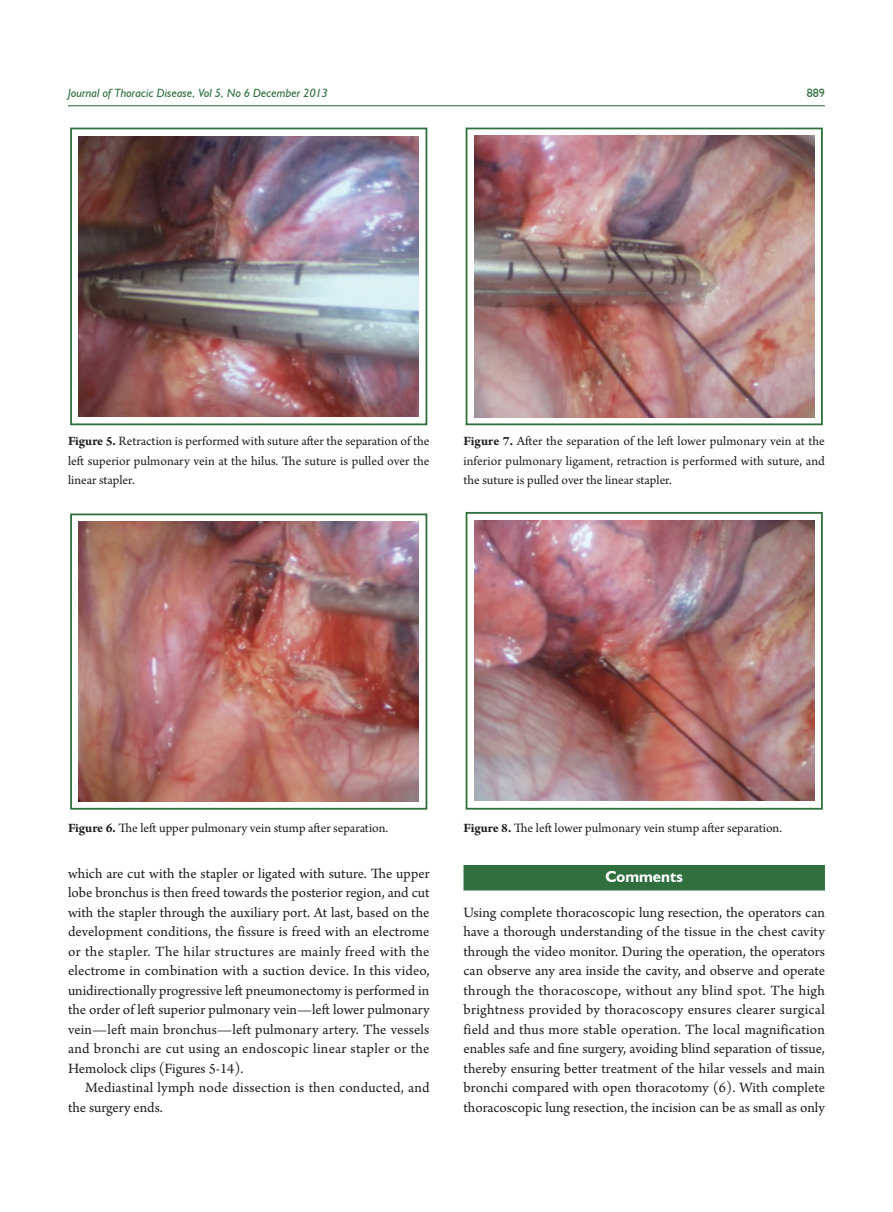
<style>
.page{position:relative;width:893px;height:1212px;background:#fff}
.page>*{position:absolute;margin:0;border:0;box-sizing:border-box;transform-origin:0 0}
.t1{font:700 15.75px "Humanist 521 BT";color:#fff}
.t2{font:15px/19.5px "Arno Pro";letter-spacing:.005em;color:#231f20;text-align:justify}
.t3{font:13.5px/19.5px "Arno Pro";color:#231f20;text-align:justify}
.t4{font:italic 12px "Humanist 521 BT";color:#30703e}
.t5{font:12px "Humanist 521 BT";color:#30703e}
.s1{font-weight:700}
</style>
<div class="page">
<hr style="left:68px;top:105px;width:757px;height:1px;background:#30703e">
<div style="left:463px;top:865px;width:362px;height:25px;background:#30703e"></div>
<img style="left:79px;top:136px;width:340px;height:280px">
<div style="left:70px;top:128px;width:357px;height:297px;border:2px solid #30703e"></div>
<img style="left:79px;top:521px;width:340px;height:281px">
<div style="left:70px;top:513px;width:357px;height:297px;border:2px solid #30703e"></div>
<img style="left:474px;top:136px;width:340px;height:281px">
<div style="left:466px;top:128px;width:357px;height:297px;border:2px solid #30703e"></div>
<img style="left:474px;top:521px;width:340px;height:280px">
<div style="left:466px;top:512px;width:357px;height:298px;border:2px solid #30703e"></div>
<p class="t4" style="left:68px;top:86px;width:261px">Journal of Thoracic Disease, Vol 5, No 6 December 2013</p>
<p class="t5" style="left:807px;top:86px;width:20px">889</p>
<p class="t3" style="left:68px;top:432px;width:363px"><span class="s1">Figure 5.</span> Retraction is performed with suture after the separation of the left superior pulmonary vein at the hilus. The suture is pulled over the linear stapler.</p>
<p class="t3" style="left:463px;top:432px;width:363px"><span class="s1">Figure 7.</span> After the separation of the left lower pulmonary vein at the inferior pulmonary ligament, retraction is performed with suture, and the suture is pulled over the linear stapler.</p>
<p class="t3" style="left:68px;top:819px;width:322px"><span class="s1">Figure 6.</span> The left upper pulmonary vein stump after separation.</p>
<p class="t2" style="left:68px;top:864px;width:363px">which are cut with the stapler or ligated with suture. The upper lobe bronchus is then freed towards the posterior region, and cut with the stapler through the auxiliary port. At last, based on the development conditions, the fissure is freed with an electrome or the stapler. The hilar structures are mainly freed with the electrome in combination with a suction device. In this video, unidirectionally progressive left pneumonectomy is performed in the order of left superior pulmonary vein—left lower pulmonary vein—left main bronchus—left pulmonary artery. The vessels and bronchi are cut using an endoscopic linear stapler or the Hemolock clips (Figures 5-14).</p>
<p class="t2" style="left:68px;top:1078px;width:363px;text-indent:17px">Mediastinal lymph node dissection is then conducted, and the surgery ends.</p>
<p class="t3" style="left:463px;top:819px;width:320px"><span class="s1">Figure 8.</span> The left lower pulmonary vein stump after separation.</p>
<p class="t1" style="left:605px;top:867px;width:79px">Comments</p>
<p class="t2" style="left:463px;top:903px;width:363px">Using complete thoracoscopic lung resection, the operators can have a thorough understanding of the tissue in the chest cavity through the video monitor. During the operation, the operators can observe any area inside the cavity, and observe and operate through the thoracoscope, without any blind spot. The high brightness provided by thoracoscopy ensures clearer surgical field and thus more stable operation. The local magnification enables safe and fine surgery, avoiding blind separation of tissue, thereby ensuring better treatment of the hilar vessels and main bronchi compared with open thoracotomy (6). With complete thoracoscopic lung resection, the incision can be as small as only</p>
</div>
